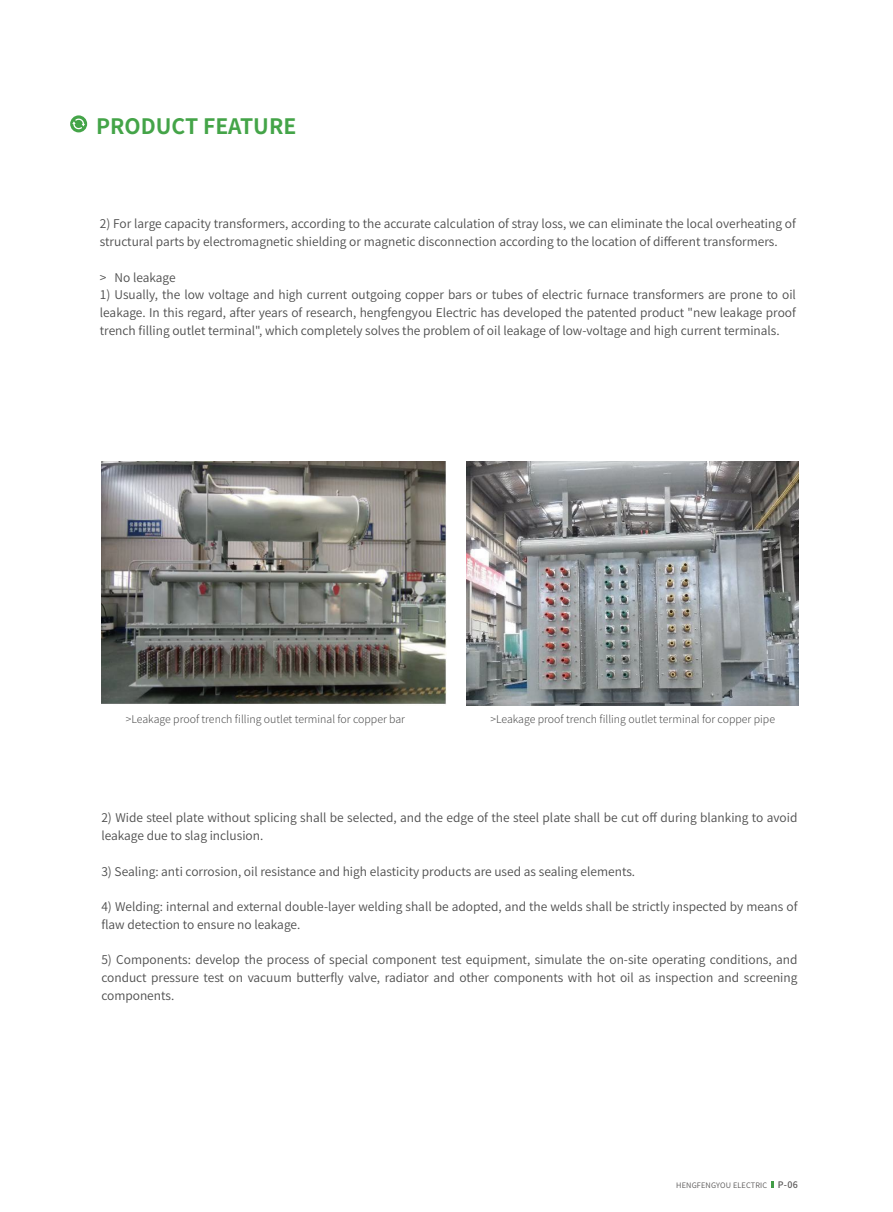
<style>
.page{position:relative;width:893px;height:1212px;background:#fff}
.page>*{position:absolute;margin:0;border:0;box-sizing:border-box;transform-origin:0 0}
.t1{font:700 21.3px "Source Han Sans CN";color:#44a448}
.t2{font:12px/17.7px "Source Han Sans CN";color:#4d4d4d}
.t3{font:300 10.65px "Source Han Sans CN";color:#4d4d4d}
.t4{font:7.5px "Source Han Sans CN";letter-spacing:.02em;color:#595757}
.s1{font-weight:500;font-size:9px}
</style>
<div class="page">
<img style="left:101px;top:461px;width:345px;height:243px">
<img style="left:466px;top:462px;width:333px;height:244px">
<svg style="left:70px;top:115px;width:17px;height:17px"></svg>
<svg style="left:72px;top:119px;width:13px;height:10px"></svg>
<svg style="left:771px;top:1181px;width:3px;height:7px"></svg>
<h1 class="t1" style="left:96px;top:114px;width:202px">PRODUCT FEATURE</h1>
<p class="t2" style="left:100px;top:215px;width:698px">2) For large capacity transformers, according to the accurate calculation of stray loss, we can eliminate the local overheating of structural parts by electromagnetic shielding or magnetic disconnection according to the location of different transformers.</p>
<p class="t2" style="left:100px;top:268px;width:77px">&gt; No leakage</p>
<p class="t2" style="left:100px;top:286px;width:698px;text-align:justify">1) Usually, the low voltage and high current outgoing copper bars or tubes of electric furnace transformers are prone to oil leakage. In this regard, after years of research, hengfengyou Electric has developed the patented product "new leakage proof trench filling outlet terminal", which completely solves the problem of oil leakage of low-voltage and high current terminals.</p>
<p class="t3" style="left:126px;top:713px;width:281px">&gt;Leakage proof trench filling outlet terminal for copper bar</p>
<p class="t3" style="left:490px;top:713px;width:286px">&gt;Leakage proof trench filling outlet terminal for copper pipe</p>
<p class="t2" style="left:101px;top:809px;width:697px">2) Wide steel plate without splicing shall be selected, and the edge of the steel plate shall be cut off during blanking to avoid leakage due to slag inclusion.</p>
<p class="t2" style="left:101px;top:862px;width:535px">3) Sealing: anti corrosion, oil resistance and high elasticity products are used as sealing elements.</p>
<p class="t2" style="left:101px;top:898px;width:698px">4) Welding: internal and external double-layer welding shall be adopted, and the welds shall be strictly inspected by means of flaw detection to ensure no leakage.</p>
<p class="t2" style="left:101px;top:951px;width:698px;text-align:justify">5) Components: develop the process of special component test equipment, simulate the on-site operating conditions, and conduct pressure test on vacuum butterfly valve, radiator and other components with hot oil as inspection and screening components.</p>
<p class="t4" style="left:676px;top:1180px;width:123px">HENGFENGYOU ELECTRIC <span class="s1">P-06</span></p>
</div>
